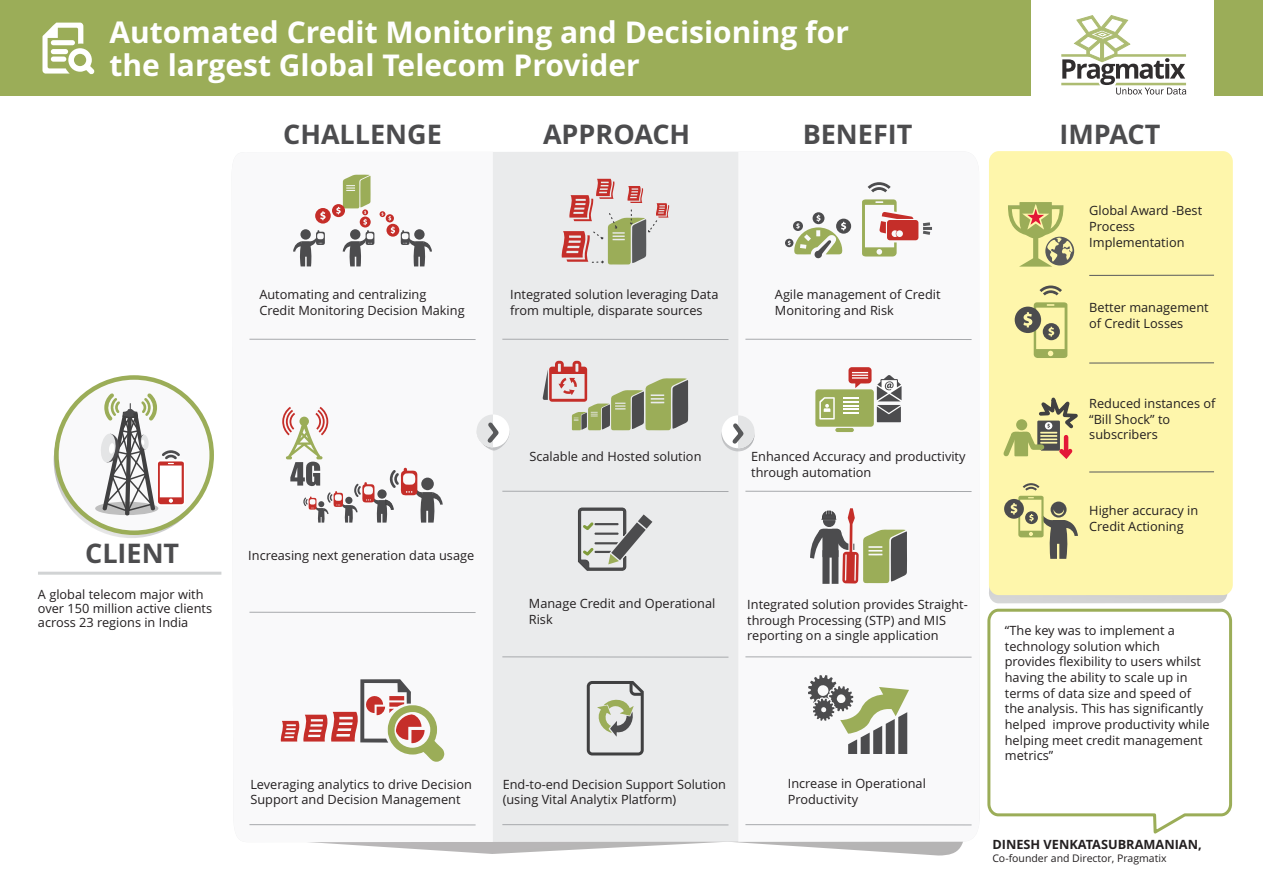
<style>
.page{position:relative;width:1263px;height:893px;background:#fff}
.page>*{position:absolute;margin:0;border:0;box-sizing:border-box;transform-origin:0 0}
.t1{font:700 30px/33.5px "Open Sans";color:#fff}
.t2{font:700 27px "Open Sans";color:#4c4c4e}
.t3{font:12.75px/15.6px "Open Sans";color:#231f20}
.t4{font:700 12.75px "Open Sans";color:#231f20}
.t5{font:10.5px "Open Sans";color:#231f20}
</style>
<div class="page">
<svg style="left:987px;top:608px;width:246px;height:226px"></svg>
<div style="left:0;top:0;width:1030px;height:96px;background:#9bad58"></div>
<div style="left:493px;top:152px;width:487px;height:690px;background:#eaebec"></div>
<svg style="left:738px;top:152px;width:241px;height:690px"></svg>
<svg style="left:42px;top:23px;width:53px;height:52px"></svg>
<div style="left:51px;top:40px;width:24px;height:5px;background:#fff;border-radius:3px"></div>
<div style="left:51px;top:49px;width:17px;height:5px;background:#fff;border-radius:3px"></div>
<div style="left:51px;top:57px;width:15px;height:5px;background:#fff;border-radius:3px"></div>
<div style="left:1214px;top:0;width:49px;height:95px;background:#9bad58"></div>
<div style="left:989px;top:151px;width:244px;height:444px;background:#fef6ab;border-radius:10px"></div>
<svg style="left:721px;top:418px;width:33px;height:33px"></svg>
<div style="left:722px;top:415px;width:33px;height:33px;background:#fff;border-radius:50%"></div>
<svg style="left:738px;top:415px;width:17px;height:33px"></svg>
<svg style="left:728px;top:419px;width:19px;height:29px"></svg>
<div style="left:476px;top:414px;width:33px;height:33px;background:#fff;border-radius:50%"></div>
<svg style="left:476px;top:414px;width:17px;height:20px"></svg>
<svg style="left:477px;top:418px;width:32px;height:33px"></svg>
<hr style="left:1089px;top:362px;width:125px;height:1px;background:#58595b">
<hr style="left:1089px;top:275px;width:125px;height:1px;background:#58595b">
<hr style="left:1089px;top:471px;width:125px;height:1px;background:#58595b">
<svg style="left:1061px;top:15px;width:125px;height:80px"></svg>
<svg style="left:1008px;top:202px;width:66px;height:65px"></svg>
<svg style="left:1015px;top:302px;width:52px;height:56px"></svg>
<svg style="left:1039px;top:286px;width:23px;height:9px"></svg>
<svg style="left:1003px;top:397px;width:75px;height:62px"></svg>
<svg style="left:1004px;top:483px;width:74px;height:76px"></svg>
<div style="left:815px;top:389px;width:59px;height:38px;background:#9bad58;border-radius:3px"></div>
<hr style="left:835px;top:428px;width:19px;height:4px;background:#9bad58;border-radius:2px">
<svg style="left:819px;top:397px;width:16px;height:22px"></svg>
<svg style="left:843px;top:397px;width:15px;height:17px"></svg>
<svg style="left:848px;top:367px;width:23px;height:21px"></svg>
<svg style="left:877px;top:375px;width:25px;height:47px"></svg>
<svg style="left:281px;top:679px;width:163px;height:83px"></svg>
<svg style="left:785px;top:212px;width:66px;height:47px"></svg>
<svg style="left:868px;top:182px;width:23px;height:10px"></svg>
<svg style="left:862px;top:199px;width:71px;height:57px"></svg>
<svg style="left:810px;top:508px;width:97px;height:76px"></svg>
<svg style="left:808px;top:674px;width:101px;height:80px"></svg>
<svg style="left:542px;top:361px;width:146px;height:70px;background:#bfbaa6"></svg>
<svg style="left:282px;top:407px;width:161px;height:116px"></svg>
<svg style="left:54px;top:375px;width:160px;height:160px"></svg>
<div style="left:95px;top:502px;width:63px;height:13px;background:#bfbfbf;border-radius:50%"></div>
<svg style="left:100px;top:392px;width:85px;height:124px"></svg>
<svg style="left:561px;top:179px;width:108px;height:86px;background:#d2bdb4"></svg>
<svg style="left:578px;top:507px;width:74px;height:64px;background:#b9bab9"></svg>
<svg style="left:380px;top:211px;width:52px;height:55px"></svg>
<svg style="left:293px;top:175px;width:81px;height:91px"></svg>
<svg style="left:585px;top:679px;width:61px;height:78px;background:#c1c3bd"></svg>
<hr style="left:249px;top:339px;width:227px;height:1px;background:#a7a9ac">
<hr style="left:249px;top:612px;width:227px;height:1px;background:#a7a9ac">
<hr style="left:249px;top:824px;width:227px;height:1px;background:#a7a9ac">
<hr style="left:502px;top:339px;width:226px;height:1px;background:#a7a9ac">
<hr style="left:502px;top:491px;width:226px;height:1px;background:#a7a9ac">
<hr style="left:502px;top:656px;width:226px;height:1px;background:#a7a9ac">
<hr style="left:502px;top:824px;width:226px;height:1px;background:#a7a9ac">
<hr style="left:745px;top:339px;width:226px;height:1px;background:#a7a9ac">
<hr style="left:745px;top:491px;width:226px;height:1px;background:#a7a9ac">
<hr style="left:745px;top:656px;width:226px;height:1px;background:#a7a9ac">
<hr style="left:745px;top:824px;width:226px;height:1px;background:#a7a9ac">
<hr style="left:38px;top:572px;width:183px;height:3px;background:#d1d3d4">
<h1 class="t1" style="left:110px;top:18px;width:741px">Automated Credit Monitoring and Decisioning for the largest Global Telecom Provider</h1>
<h2 class="t2" style="left:283px;top:123px;width:160px">CHALLENGE</h2>
<h2 class="t2" style="left:543px;top:123px;width:149px">APPROACH</h2>
<h2 class="t2" style="left:803px;top:123px;width:111px">BENEFIT</h2>
<h2 class="t2" style="left:1059px;top:123px;width:102px">IMPACT</h2>
<h2 class="t2" style="left:85px;top:542px;width:96px">CLIENT</h2>
<p class="t3" style="left:38px;top:589px;width:176px;line-height:14px">A global telecom major with over 150 million active clients across 23 regions in India</p>
<p class="t3" style="left:259px;top:288px;width:207px">Automating and centralizing<br>Credit Monitoring Decision Making</p>
<p class="t3" style="left:248px;top:549px;width:227px">Increasing next generation data usage</p>
<p class="t3" style="left:250px;top:777px;width:223px">Leveraging analytics to drive Decision<br>Support and Decision Management</p>
<p class="t3" style="left:510px;top:288px;width:210px">Integrated solution leveraging Data from multiple, disparate sources</p>
<p class="t3" style="left:775px;top:288px;width:167px">Agile management of Credit<br>Monitoring and Risk</p>
<p class="t3" style="left:1089px;top:204px;width:114px">Global Award -Best<br>Process<br>Implementation</p>
<p class="t3" style="left:1089px;top:301px;width:121px">Better management of Credit Losses</p>
<p class="t3" style="left:529px;top:450px;width:174px">Scalable and Hosted solution</p>
<p class="t3" style="left:751px;top:450px;width:216px">Enhanced Accuracy and productivity through automation</p>
<p class="t3" style="left:1089px;top:397px;width:128px">Reduced instances of “Bill Shock” to subscribers</p>
<p class="t3" style="left:1089px;top:504px;width:111px">Higher accuracy in<br>Credit Actioning</p>
<p class="t3" style="left:529px;top:597px;width:188px">Manage Credit and Operational<br>Risk</p>
<p class="t3" style="left:747px;top:598px;width:222px">Integrated solution provides Straight&shy;through Processing (STP) and MIS reporting on a single application</p>
<p class="t3" style="left:503px;top:777px;width:225px">End-to-end Decision Support Solution (using Vital Analytix Platform)</p>
<p class="t3" style="left:788px;top:777px;width:140px">Increase in Operational<br>Productivity</p>
<p class="t3" style="left:1005px;top:624px;width:206px">“The key was to implement a technology solution which provides flexibility to users whilst having the ability to scale up in terms of data size and speed of the analysis. This has significantly helped improve productivity while helping meet credit management metrics”</p>
<p class="t4" style="left:992px;top:839px;width:211px">DINESH VENKATASUBRAMANIAN,</p>
<p class="t5" style="left:992px;top:854px;width:176px">Co-founder and Director, Pragmatix</p>
</div>
